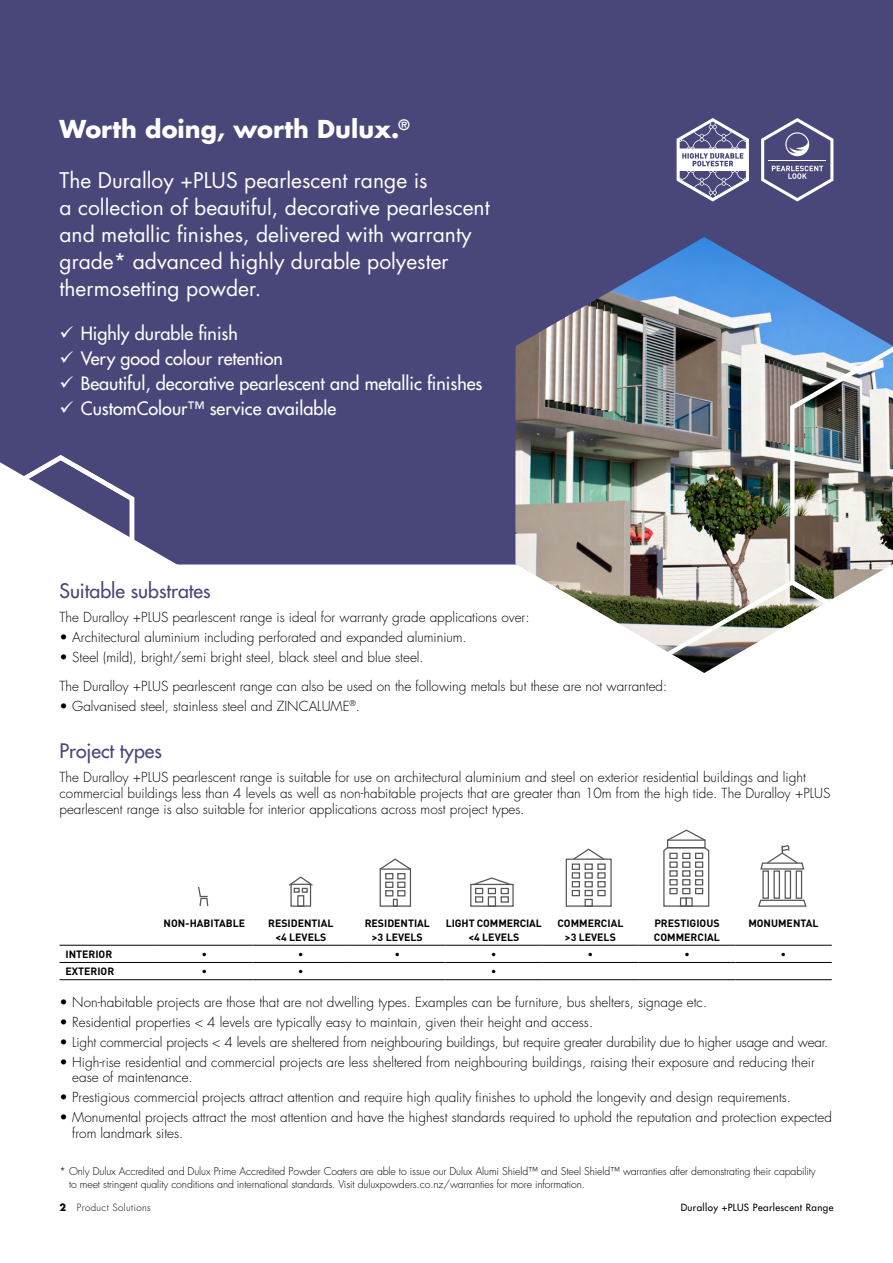
<style>
.page{position:relative;width:893px;height:1263px;background:#fff}
.page>*{position:absolute;margin:0;border:0;box-sizing:border-box;transform-origin:0 0}
.t1{font:700 24px "Futura";color:#fff}
.t2{font:21px/27px "Futura";color:#fff}
.t3{font:19.5px "Futura";color:#49477a}
.t4{font:18px "Futura";color:#fff}
.t5{font:300 13.5px/15.8px "Futura";color:#000}
.t6{font:300 10.5px/13.5px "Futura";letter-spacing:-.01em;color:#000}
.t7{font:700 10.5px/13.5px "DIN";color:#000;text-align:center}
.t8{font:9.75px "Futura";letter-spacing:.04em;color:#000}
.t9{font:300 9.75px "Futura";letter-spacing:.04em;color:#000}
.s1{font-weight:700}
</style>
<div class="page">
<div style="left:0;top:0;width:893px;height:564px;background:#49477a"></div>
<img style="left:515px;top:237px;width:378px;height:395px">
<div style="left:138px;top:462px;width:195px;height:103px;background:#49477a"></div>
<img style="left:634px;top:314px;width:259px;height:359px">
<svg style="left:0;top:452px;width:138px;height:112px"></svg>
<hr style="left:60px;top:945px;width:96px;height:1px;background:#000">
<hr style="left:156px;top:945px;width:97px;height:1px;background:#000">
<hr style="left:253px;top:945px;width:96px;height:1px;background:#000">
<hr style="left:349px;top:945px;width:97px;height:1px;background:#000">
<hr style="left:446px;top:945px;width:96px;height:1px;background:#000">
<hr style="left:542px;top:945px;width:97px;height:1px;background:#000">
<hr style="left:639px;top:945px;width:96px;height:1px;background:#000">
<hr style="left:735px;top:945px;width:97px;height:1px;background:#000">
<hr style="left:60px;top:962px;width:96px;height:1px;background:#000">
<hr style="left:156px;top:962px;width:97px;height:1px;background:#000">
<hr style="left:253px;top:962px;width:96px;height:1px;background:#000">
<hr style="left:349px;top:962px;width:97px;height:1px;background:#000">
<hr style="left:446px;top:962px;width:96px;height:1px;background:#000">
<hr style="left:542px;top:962px;width:97px;height:1px;background:#000">
<hr style="left:639px;top:962px;width:96px;height:1px;background:#000">
<hr style="left:735px;top:962px;width:97px;height:1px;background:#000">
<hr style="left:60px;top:979px;width:96px;height:1px;background:#000">
<hr style="left:156px;top:979px;width:97px;height:1px;background:#000">
<hr style="left:253px;top:979px;width:96px;height:1px;background:#000">
<hr style="left:349px;top:979px;width:97px;height:1px;background:#000">
<hr style="left:446px;top:979px;width:96px;height:1px;background:#000">
<hr style="left:542px;top:979px;width:97px;height:1px;background:#000">
<hr style="left:639px;top:979px;width:96px;height:1px;background:#000">
<hr style="left:735px;top:979px;width:97px;height:1px;background:#000">
<svg style="left:198px;top:887px;width:11px;height:20px"></svg>
<div style="left:290px;top:884px;width:21px;height:23px;border:1px solid #575756"></div>
<div style="left:297px;top:895px;width:7px;height:12px;border:1px solid #575756"></div>
<svg style="left:289px;top:876px;width:24px;height:17px"></svg>
<div style="left:393px;top:899px;width:5px;height:8px;border:1px solid #575756"></div>
<div style="left:397px;top:873px;width:8px;height:6px;border:1px solid #575756"></div>
<div style="left:385px;top:873px;width:8px;height:6px;border:1px solid #575756"></div>
<div style="left:397px;top:881px;width:8px;height:7px;border:1px solid #575756"></div>
<div style="left:385px;top:881px;width:8px;height:7px;border:1px solid #575756"></div>
<div style="left:397px;top:890px;width:8px;height:6px;border:1px solid #575756"></div>
<div style="left:385px;top:890px;width:8px;height:6px;border:1px solid #575756"></div>
<svg style="left:379px;top:858px;width:31px;height:13px"></svg>
<div style="left:380px;top:868px;width:31px;height:39px;border:1px solid #575756"></div>
<div style="left:488px;top:896px;width:8px;height:11px;border:1px solid #575756"></div>
<div style="left:488px;top:888px;width:8px;height:6px;border:1px solid #575756"></div>
<div style="left:501px;top:888px;width:8px;height:6px;border:1px solid #575756"></div>
<div style="left:501px;top:896px;width:8px;height:7px;border:1px solid #575756"></div>
<div style="left:475px;top:888px;width:8px;height:6px;border:1px solid #575756"></div>
<div style="left:475px;top:896px;width:8px;height:7px;border:1px solid #575756"></div>
<svg style="left:472px;top:877px;width:40px;height:7px"></svg>
<div style="left:470px;top:884px;width:44px;height:23px;border:1px solid #575756"></div>
<div style="left:585px;top:899px;width:8px;height:8px;border:1px solid #575756"></div>
<div style="left:585px;top:863px;width:8px;height:7px;border:1px solid #575756"></div>
<div style="left:585px;top:872px;width:8px;height:7px;border:1px solid #575756"></div>
<div style="left:585px;top:881px;width:8px;height:6px;border:1px solid #575756"></div>
<div style="left:585px;top:890px;width:8px;height:6px;border:1px solid #575756"></div>
<div style="left:597px;top:863px;width:9px;height:7px;border:1px solid #575756"></div>
<div style="left:597px;top:872px;width:9px;height:7px;border:1px solid #575756"></div>
<div style="left:597px;top:881px;width:9px;height:6px;border:1px solid #575756"></div>
<div style="left:597px;top:890px;width:9px;height:6px;border:1px solid #575756"></div>
<div style="left:572px;top:863px;width:8px;height:7px;border:1px solid #575756"></div>
<div style="left:572px;top:872px;width:8px;height:7px;border:1px solid #575756"></div>
<div style="left:572px;top:881px;width:8px;height:6px;border:1px solid #575756"></div>
<div style="left:572px;top:890px;width:8px;height:6px;border:1px solid #575756"></div>
<svg style="left:574px;top:848px;width:29px;height:10px"></svg>
<div style="left:566px;top:858px;width:46px;height:49px;border:1px solid #575756"></div>
<svg style="left:663px;top:829px;width:47px;height:78px"></svg>
<div style="left:762px;top:870px;width:7px;height:29px;border:1px solid #575756"></div>
<div style="left:773px;top:870px;width:7px;height:29px;border:1px solid #575756"></div>
<div style="left:785px;top:870px;width:6px;height:29px;border:1px solid #575756"></div>
<div style="left:796px;top:870px;width:6px;height:29px;border:1px solid #575756"></div>
<svg style="left:758px;top:899px;width:49px;height:8px"></svg>
<svg style="left:760px;top:845px;width:45px;height:25px"></svg>
<svg style="left:761px;top:118px;width:72px;height:83px;background:#6b6992"></svg>
<svg style="left:677px;top:118px;width:72px;height:83px"></svg>
<h1 class="t1" style="left:60px;top:112px;width:352px">Worth doing, worth Dulux.<sup>®</sup></h1>
<h2 class="t2" style="left:60px;top:166px;width:432px">The Duralloy +PLUS pearlescent range is<br>a collection of beautiful, decorative pearlescent and metallic finishes, delivered with warranty grade* advanced highly durable polyester thermosetting powder.</h2>
<h3 class="t4" style="left:60px;top:321px;width:180px">✓ Highly durable finish</h3>
<h3 class="t4" style="left:60px;top:346px;width:225px">✓ Very good colour retention</h3>
<h3 class="t4" style="left:60px;top:372px;width:424px">✓ Beautiful, decorative pearlescent and metallic finishes</h3>
<h3 class="t4" style="left:60px;top:397px;width:278px">✓ CustomColour™ service available</h3>
<h3 class="t3" style="left:60px;top:578px;width:153px">Suitable substrates</h3>
<p class="t5" style="left:60px;top:610px;width:472px">The Duralloy +PLUS pearlescent range is ideal for warranty grade applications over:</p>
<p class="t5" style="left:60px;top:630px;width:409px">• Architectural aluminium including perforated and expanded aluminium.</p>
<p class="t5" style="left:60px;top:643px;width:609px;line-height:28.5px">• Steel (mild), bright/semi bright steel, black steel and blue steel.<br>The Duralloy +PLUS pearlescent range can also be used on the following metals but these are not warranted:</p>
<p class="t5" style="left:60px;top:698px;width:302px">• Galvanised steel, stainless steel and ZINCALUME<sup>®</sup>.</p>
<h3 class="t3" style="left:60px;top:738px;width:104px">Project types</h3>
<p class="t5" style="left:60px;top:770px;width:772px">The Duralloy +PLUS pearlescent range is suitable for use on architectural aluminium and steel on exterior residential buildings and light commercial buildings less than 4 levels as well as non-habitable projects that are greater than 10m from the high tide. The Duralloy +PLUS pearlescent range is also suitable for interior applications across most project types.</p>
<p class="t7" style="left:164px;top:916px;width:83px">NON-HABITABLE</p>
<p class="t7" style="left:268px;top:916px;width:67px">RESIDENTIAL &lt;4 LEVELS</p>
<p class="t7" style="left:365px;top:916px;width:67px">RESIDENTIAL &gt;3 LEVELS</p>
<p class="t7" style="left:446px;top:916px;width:98px">LIGHT COMMERCIAL &lt;4 LEVELS</p>
<p class="t7" style="left:557px;top:916px;width:67px">COMMERCIAL &gt;3 LEVELS</p>
<p class="t7" style="left:654px;top:916px;width:67px;text-align:left">PRESTIGIOUS<br>COMMERCIAL</p>
<p class="t7" style="left:748px;top:916px;width:72px">MONUMENTAL</p>
<p class="t7" style="left:66px;top:947px;width:48px">INTERIOR</p>
<p class="t7" style="left:202px;top:947px;width:7px">•</p>
<p class="t7" style="left:298px;top:947px;width:7px">•</p>
<p class="t7" style="left:395px;top:947px;width:7px">•</p>
<p class="t7" style="left:491px;top:947px;width:7px">•</p>
<p class="t7" style="left:588px;top:947px;width:7px">•</p>
<p class="t7" style="left:684px;top:947px;width:7px">•</p>
<p class="t7" style="left:781px;top:947px;width:7px">•</p>
<p class="t7" style="left:65px;top:964px;width:50px">EXTERIOR</p>
<p class="t7" style="left:202px;top:964px;width:7px">•</p>
<p class="t7" style="left:298px;top:964px;width:7px">•</p>
<p class="t7" style="left:491px;top:964px;width:7px">•</p>
<p class="t5" style="left:60px;top:994px;width:649px">• Non-habitable projects are those that are not dwelling types. Examples can be furniture, bus shelters, signage etc.</p>
<p class="t5" style="left:60px;top:1014px;width:535px">• Residential properties &lt; 4 levels are typically easy to maintain, given their height and access.</p>
<p class="t5" style="left:60px;top:1034px;width:770px">• Light commercial projects &lt; 4 levels are sheltered from neighbouring buildings, but require greater durability due to higher usage and wear.</p>
<p class="t5" style="left:72px;top:1054px;width:744px;text-indent:-13px">• High-rise residential and commercial projects are less sheltered from neighbouring buildings, raising their exposure and reducing their ease of maintenance.</p>
<p class="t5" style="left:60px;top:1090px;width:733px">• Prestigious commercial projects attract attention and require high quality finishes to uphold the longevity and design requirements.</p>
<p class="t5" style="left:72px;top:1110px;width:761px;text-indent:-13px">• Monumental projects attract the most attention and have the highest standards required to uphold the reputation and protection expected from landmark sites.</p>
<p class="t6" style="left:69px;top:1164px;width:748px;text-indent:-10px">* Only Dulux Accredited and Dulux Prime Accredited Powder Coaters are able to issue our Dulux Alumi Shield™ and Steel Shield™ warranties after demonstrating their capability to meet stringent quality conditions and international standards. Visit duluxpowders.co.nz/warranties for more information.</p>
<p class="t9" style="left:60px;top:1201px;width:93px"><span class="s1">2</span> Product Solutions</p>
<p class="t8" style="left:681px;top:1201px;width:154px">Duralloy +PLUS Pearlescent Range</p>
</div>
